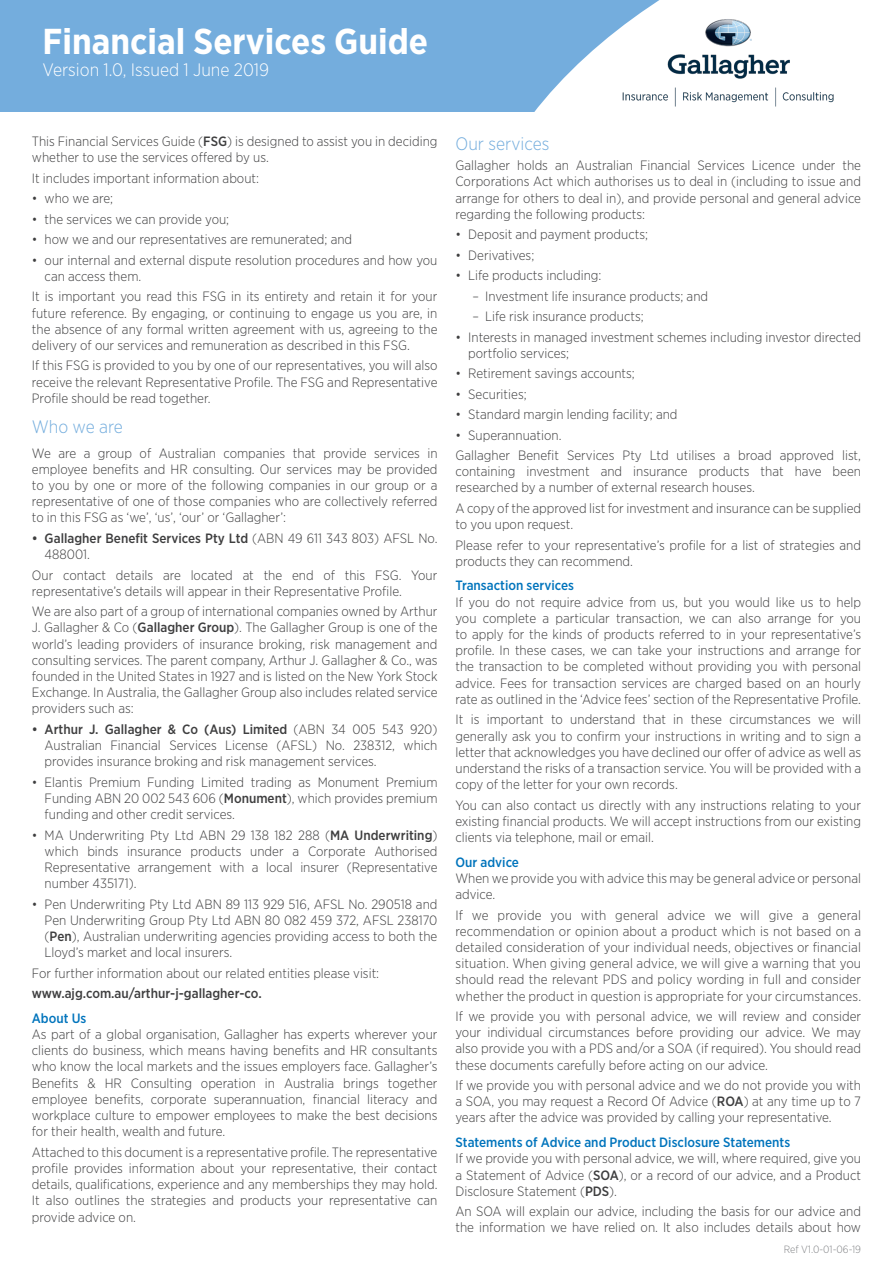
<style>
.page{position:relative;width:893px;height:1263px;background:#fff}
.page>*{position:absolute;margin:0;border:0;box-sizing:border-box;transform-origin:0 0}
.Heading_1{font:700 36px "Gotham Narrow";color:#fff}
.Heading_2{font:300 18px "Gotham Narrow";color:#fff}
.Body_copy{font:300 18px "Gotham Narrow";color:#74addd}
.Body_copy-2{font:300 13.5px/16.2px "Gotham Narrow";color:#3e3e3f;text-align:justify}
.Body_bullet{font:300 13.5px/16.2px "Gotham Narrow";color:#3e3e3f}
.Body_copy-3{font:500 13.5px/16.2px "Gotham Narrow";color:#3e3e3f}
.Body_copy-4{font:500 13.5px "Gotham Narrow";color:#0174bc}
.t1{font:300 10.5px "Gotham Narrow";color:#808285}
.s1{font-weight:500}
.s2{font-weight:300}
</style>
<div class="page">
<div style="left:0;top:0;width:476px;height:111px;background:#74addd"></div>
<svg style="left:476px;top:0;width:183px;height:111px;fill:#74addd"></svg>
<img style="left:604px;top:12px;width:230px;height:99px">
<p class="Heading_1" style="left:43px;top:18px;width:387px">Financial Services Guide</p>
<p class="Heading_2" style="left:43px;top:58px;width:228px">Version 1.0, Issued 1 June 2019</p>
<p class="Body_copy-2" style="left:32px;top:133px;width:407px">This Financial Services Guide (<span class="s1">FSG</span>) is designed to assist you in deciding whether to use the services offered by us.</p>
<p class="Body_copy-2" style="left:32px;top:170px;width:229px">It includes important information about:</p>
<p class="Body_copy-2" style="left:32px;top:190px;width:83px">• who we are;</p>
<p class="Body_copy-2" style="left:32px;top:211px;width:199px">• the services we can provide you;</p>
<p class="Body_copy-2" style="left:32px;top:231px;width:322px">• how we and our representatives are remunerated; and</p>
<p class="Body_copy-2" style="left:45px;top:251px;width:394px;text-indent:-13px">• our internal and external dispute resolution procedures and how you can access them.</p>
<p class="Body_copy-2" style="left:32px;top:288px;width:407px">It is important you read this FSG in its entirety and retain it for your future reference. By engaging, or continuing to engage us you are, in the absence of any formal written agreement with us, agreeing to the delivery of our services and remuneration as described in this FSG.</p>
<p class="Body_copy-2" style="left:32px;top:357px;width:407px">If this FSG is provided to you by one of our representatives, you will also receive the relevant Representative Profile. The FSG and Representative Profile should be read together.</p>
<p class="Body_copy" style="left:32px;top:415px;width:93px">Who we are</p>
<p class="Body_copy-2" style="left:32px;top:444px;width:407px">We are a group of Australian companies that provide services in employee benefits and HR consulting. Our services may be provided to you by one or more of the following companies in our group or a representative of one of those companies who are collectively referred to in this FSG as ‘we’, ‘us’, ‘our’ or ‘Gallagher’:</p>
<p class="Body_copy-3" style="left:45px;top:530px;width:394px;text-indent:-13px">• Gallagher Benefit Services Pty Ltd <span class="s2">(ABN 49 611 343 803) AFSL No.<br>488001.</span></p>
<p class="Body_copy-2" style="left:32px;top:566px;width:407px">Our contact details are located at the end of this FSG. Your representative’s details will appear in their Representative Profile.</p>
<p class="Body_copy-2" style="left:32px;top:603px;width:407px">We are also part of a group of international companies owned by Arthur J. Gallagher &amp; Co (<span class="s1">Gallagher Group</span>). The Gallagher Group is one of the world’s leading providers of insurance broking, risk management and consulting services. The parent company, Arthur J. Gallagher &amp; Co., was founded in the United States in 1927 and is listed on the New York Stock Exchange. In Australia, the Gallagher Group also includes related service providers such as:</p>
<p class="Body_copy-2" style="left:45px;top:721px;width:394px;text-indent:-13px"><span class="s1">• Arthur J. Gallagher &amp; Co (Aus) Limited</span> (ABN 34 005 543 920)<br>Australian Financial Services License (AFSL) No. 238312, which provides insurance broking and risk management services.</p>
<p class="Body_copy-2" style="left:45px;top:773px;width:394px;text-indent:-13px">• Elantis Premium Funding Limited trading as Monument Premium Funding ABN 20 002 543 606 (<span class="s1">Monument</span>), which provides premium funding and other credit services.</p>
<p class="Body_copy-2" style="left:45px;top:826px;width:394px;text-indent:-13px">• MA Underwriting Pty Ltd ABN 29 138 182 288 (<span class="s1">MA Underwriting</span>) which binds insurance products under a Corporate Authorised Representative arrangement with a local insurer (Representative number 435171).</p>
<p class="Body_copy-2" style="left:45px;top:895px;width:394px;text-indent:-13px">• Pen Underwriting Pty Ltd ABN 89 113 929 516, AFSL No. 290518 and Pen Underwriting Group Pty Ltd ABN 80 082 459 372, AFSL 238170 (<span class="s1">Pen</span>), Australian underwriting agencies providing access to both the Lloyd’s market and local insurers.</p>
<p class="Body_copy-2" style="left:32px;top:964px;width:349px">For further information about our related entities please visit:</p>
<p class="Body_copy-3" style="left:32px;top:985px;width:231px">www.ajg.com.au/arthur-j-gallagher-co.</p>
<p class="Body_copy-4" style="left:32px;top:1009px;width:56px">About Us</p>
<p class="Body_copy-2" style="left:32px;top:1026px;width:407px">As part of a global organisation, Gallagher has experts wherever your clients do business, which means having benefits and HR consultants who know the local markets and the issues employers face. Gallagher’s Benefits &amp; HR Consulting operation in Australia brings together employee benefits, corporate superannuation, financial literacy and workplace culture to empower employees to make the best decisions for their health, wealth and future.</p>
<p class="Body_copy-2" style="left:32px;top:1143px;width:407px">Attached to this document is a representative profile. The representative profile provides information about your representative, their contact details, qualifications, experience and any memberships they may hold.<br>It also outlines the strategies and products your representative can provide advice on.</p>
<p class="Body_copy" style="left:455px;top:132px;width:95px">Our services</p>
<p class="Body_copy-2" style="left:455px;top:157px;width:407px">Gallagher holds an Australian Financial Services Licence under the Corporations Act which authorises us to deal in (including to issue and arrange for others to deal in), and provide personal and general advice regarding the following products:</p>
<p class="Body_copy-2" style="left:455px;top:226px;width:194px">• Deposit and payment products;</p>
<p class="Body_copy-2" style="left:455px;top:247px;width:80px">• Derivatives;</p>
<p class="Body_copy-2" style="left:455px;top:267px;width:147px">• Life products including:</p>
<p class="Body_copy-2" style="left:472px;top:287px;width:237px">– Investment life insurance products; and</p>
<p class="Body_copy-2" style="left:472px;top:308px;width:173px">– Life risk insurance products;</p>
<p class="Body_copy-2" style="left:468px;top:328px;width:394px;text-indent:-13px">• Interests in managed investment schemes including investor directed portfolio services;</p>
<p class="Body_copy-2" style="left:455px;top:365px;width:181px">• Retirement savings accounts;</p>
<p class="Body_copy-2" style="left:455px;top:385px;width:73px">• Securities;</p>
<p class="Body_copy-2" style="left:455px;top:406px;width:224px">• Standard margin lending facility; and</p>
<p class="Body_copy-2" style="left:455px;top:426px;width:107px">• Superannuation.</p>
<p class="Body_bullet" style="left:455px;top:447px;width:407px;text-align:justify">Gallagher Benefit Services Pty Ltd utilises a broad approved list, containing investment and insurance products that have been researched by a number of external research houses.</p>
<p class="Body_bullet" style="left:455px;top:500px;width:407px">A copy of the approved list for investment and insurance can be supplied to you upon request.</p>
<p class="Body_bullet" style="left:455px;top:536px;width:407px">Please refer to your representative’s profile for a list of strategies and products they can recommend.</p>
<p class="Body_copy-4" style="left:455px;top:577px;width:120px">Transaction services</p>
<p class="Body_copy-2" style="left:455px;top:593px;width:407px">If you do not require advice from us, but you would like us to help you complete a particular transaction, we can also arrange for you to apply for the kinds of products referred to in your representative’s profile. In these cases, we can take your instructions and arrange for the transaction to be completed without providing you with personal advice. Fees for transaction services are charged based on an hourly rate as outlined in the ‘Advice fees’ section of the Representative Profile.</p>
<p class="Body_copy-2" style="left:455px;top:711px;width:407px">It is important to understand that in these circumstances we will generally ask you to confirm your instructions in writing and to sign a letter that acknowledges you have declined our offer of advice as well as understand the risks of a transaction service. You will be provided with a copy of the letter for your own records.</p>
<p class="Body_copy-2" style="left:455px;top:796px;width:407px">You can also contact us directly with any instructions relating to your existing financial products. We will accept instructions from our existing clients via telephone, mail or email.</p>
<p class="Body_copy-4" style="left:455px;top:853px;width:65px">Our advice</p>
<p class="Body_copy-2" style="left:455px;top:870px;width:407px">When we provide you with advice this may be general advice or personal advice.</p>
<p class="Body_copy-2" style="left:455px;top:906px;width:407px">If we provide you with general advice we will give a general recommendation or opinion about a product which is not based on a detailed consideration of your individual needs, objectives or financial situation. When giving general advice, we will give a warning that you should read the relevant PDS and policy wording in full and consider whether the product in question is appropriate for your circumstances.</p>
<p class="Body_copy-2" style="left:455px;top:1008px;width:407px">If we provide you with personal advice, we will review and consider your individual circumstances before providing our advice. We may also provide you with a PDS and/or a SOA (if required). You should read these documents carefully before acting on our advice.</p>
<p class="Body_copy-2" style="left:455px;top:1077px;width:407px">If we provide you with personal advice and we do not provide you with a SOA, you may request a Record Of Advice (<span class="s1">ROA</span>) at any time up to 7 years after the advice was provided by calling your representative.</p>
<p class="Body_copy-4" style="left:455px;top:1134px;width:336px">Statements of Advice and Product Disclosure Statements</p>
<p class="Body_copy-2" style="left:455px;top:1150px;width:407px">If we provide you with personal advice, we will, where required, give you a Statement of Advice (<span class="s1">SOA</span>), or a record of our advice, and a Product Disclosure Statement (<span class="s1">PDS</span>).</p>
<p class="Body_copy-2" style="left:455px;top:1203px;width:407px">An SOA will explain our advice, including the basis for our advice and the information we have relied on. It also includes details about how</p>
<p class="t1" style="left:784px;top:1243px;width:79px">Ref V1.0-01-06-19</p>
</div>
